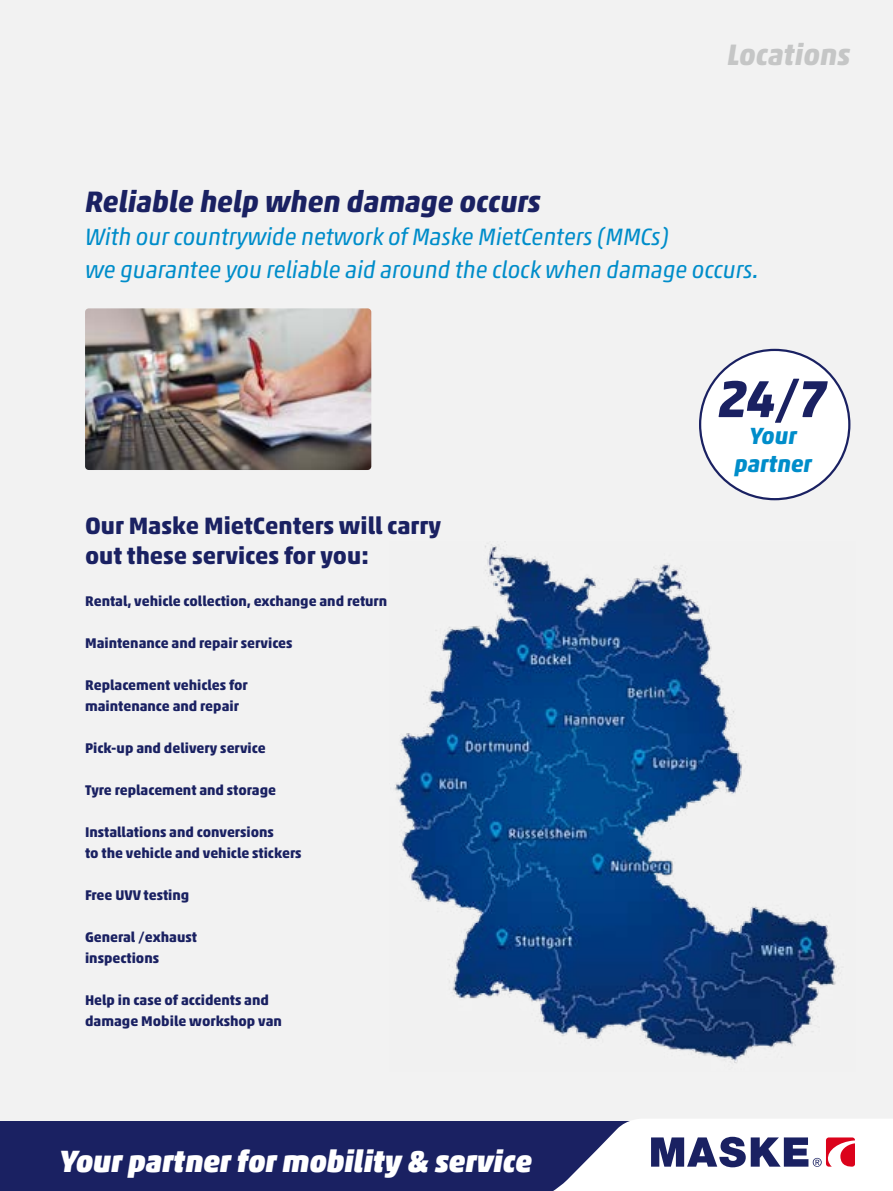
<style>
.page{position:relative;width:893px;height:1191px;background:#fff}
.page>*{position:absolute;margin:0;border:0;box-sizing:border-box;transform-origin:0 0}
.t1{font:italic 700 52.65px "Akko Pro";color:#1a2162}
.t2{font:italic 900 30.9px "Akko Pro";color:#fff}
.t3{font:italic 700 30px "Akko Pro";color:#1a2162}
.t4{font:italic 700 30px "Akko Pro";color:#c5c6c6}
.t5{font:italic 24px/33px "Akko Pro";letter-spacing:-.01em;color:#008dca}
.t6{font:700 24px/30px "Akko Pro";color:#1a2162}
.t7{font:italic 700 23.7px/28.5px "Akko Pro";color:#008dca;text-align:center}
.t8{font:700 14.25px/21px "Akko Pro";color:#1a2162}
</style>
<div class="page">
<div style="left:0;top:0;width:893px;height:1131px;background:#f2f2f2"></div>
<div style="left:0;top:1121px;width:893px;height:70px;background:#1a2162"></div>
<img style="left:85px;top:308px;width:286px;height:162px">
<div style="left:700px;top:350px;width:149px;height:149px;background:#fff;border-radius:50%"></div>
<svg style="left:553px;top:1119px;width:340px;height:72px"></svg>
<img style="left:395px;top:544px;width:444px;height:519px">
<h3 class="t4" style="left:727px;top:36px;width:125px">Locations</h3>
<h3 class="t3" style="left:85px;top:183px;width:457px">Reliable help when damage occurs</h3>
<h3 class="t5" style="left:85px;top:220px;width:675px">With our countrywide network of Maske MietCenters (MMCs)<br>we guarantee you reliable aid around the clock when damage occurs.</h3>
<h1 class="t1" style="left:718px;top:366px;width:111px">24/7</h1>
<h3 class="t6" style="left:85px;top:510px;width:358px">Our Maske MietCenters will carry out these services for you:</h3>
<p class="t8" style="left:85px;top:590px;width:304px">Rental, vehicle collection, exchange and return</p>
<p class="t8" style="left:85px;top:632px;width:209px">Maintenance and repair services</p>
<p class="t8" style="left:85px;top:674px;width:164px">Replacement vehicles for maintenance and repair</p>
<p class="t8" style="left:85px;top:737px;width:182px">Pick-up and delivery service</p>
<p class="t8" style="left:85px;top:779px;width:193px">Tyre replacement and storage</p>
<p class="t8" style="left:85px;top:821px;width:218px">Installations and conversions<br>to the vehicle and vehicle stickers</p>
<p class="t8" style="left:85px;top:884px;width:106px">Free UVV testing</p>
<p class="t8" style="left:85px;top:926px;width:114px">General /exhaust inspections</p>
<p class="t8" style="left:85px;top:989px;width:198px">Help in case of accidents and damage Mobile workshop van</p>
<h2 class="t2" style="left:60px;top:1142px;width:474px">Your partner for mobility &amp; service</h2>
<h3 class="t7" style="left:734px;top:421px;width:79px">Your partner</h3>
</div>
